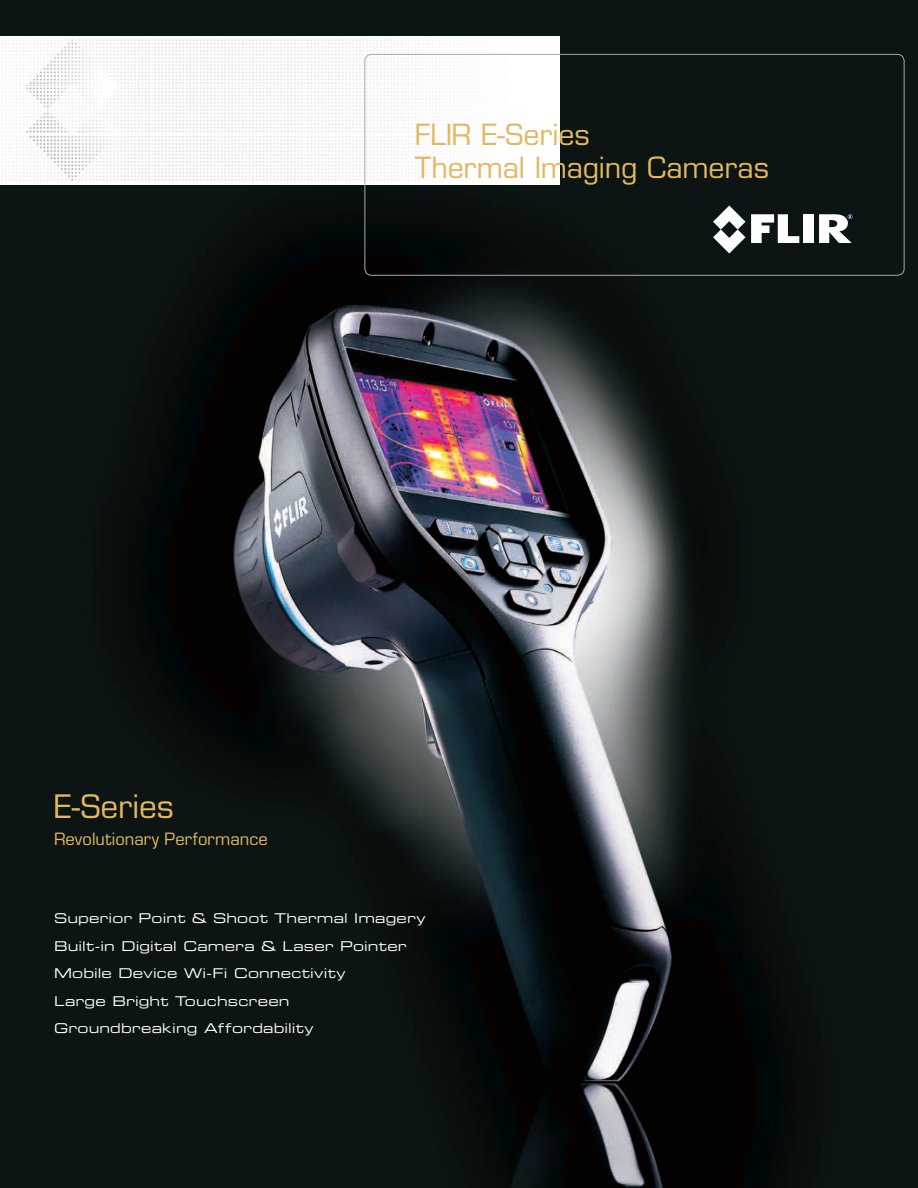
<style>
.page{position:relative;width:918px;height:1188px;background:#fff}
.page>*{position:absolute;margin:0;border:0;box-sizing:border-box;transform-origin:0 0}
.t1{font:31.5px "Eurostile LT Std";color:#e1b85f}
.t2{font:28.5px/33px "Eurostile LT Std";letter-spacing:-.005em;color:#e1b85f}
.t3{font:16.5px "Eurostile LT Std";letter-spacing:.005em;color:#e1b85f}
.t4{font:13.5px/27.5px "Eurostile LT Std Ex 2";letter-spacing:.015em;color:#fff}
</style>
<div class="page">
<img style="left:0;top:0;width:918px;height:1188px">
<img style="left:0;top:37px;width:152px;height:147px">
<img style="left:152px;top:37px;width:407px;height:147px">
<div style="left:364px;top:54px;width:540px;height:222px;border:1px solid #a8a9ad;border-radius:7px"></div>
<svg style="left:751px;top:214px;width:48px;height:29px"></svg>
<div style="left:804px;top:214px;width:10px;height:29px;background:#fff"></div>
<svg style="left:713px;top:206px;width:32px;height:47px"></svg>
<svg style="left:819px;top:214px;width:33px;height:29px"></svg>
<h2 class="t2" style="left:415px;top:119px;width:356px">FLIR E-Series<br>Thermal Imaging Cameras</h2>
<h1 class="t1" style="left:54px;top:788px;width:121px">E-Series</h1>
<p class="t3" style="left:54px;top:829px;width:215px">Revolutionary Performance</p>
<p class="t4" style="left:54px;top:905px;width:373px">Superior Point &amp; Shoot Thermal Imagery Built-in Digital Camera &amp; Laser Pointer Mobile Device Wi-Fi Connectivity<br>Large Bright Touchscreen Groundbreaking Affordability</p>
</div>
